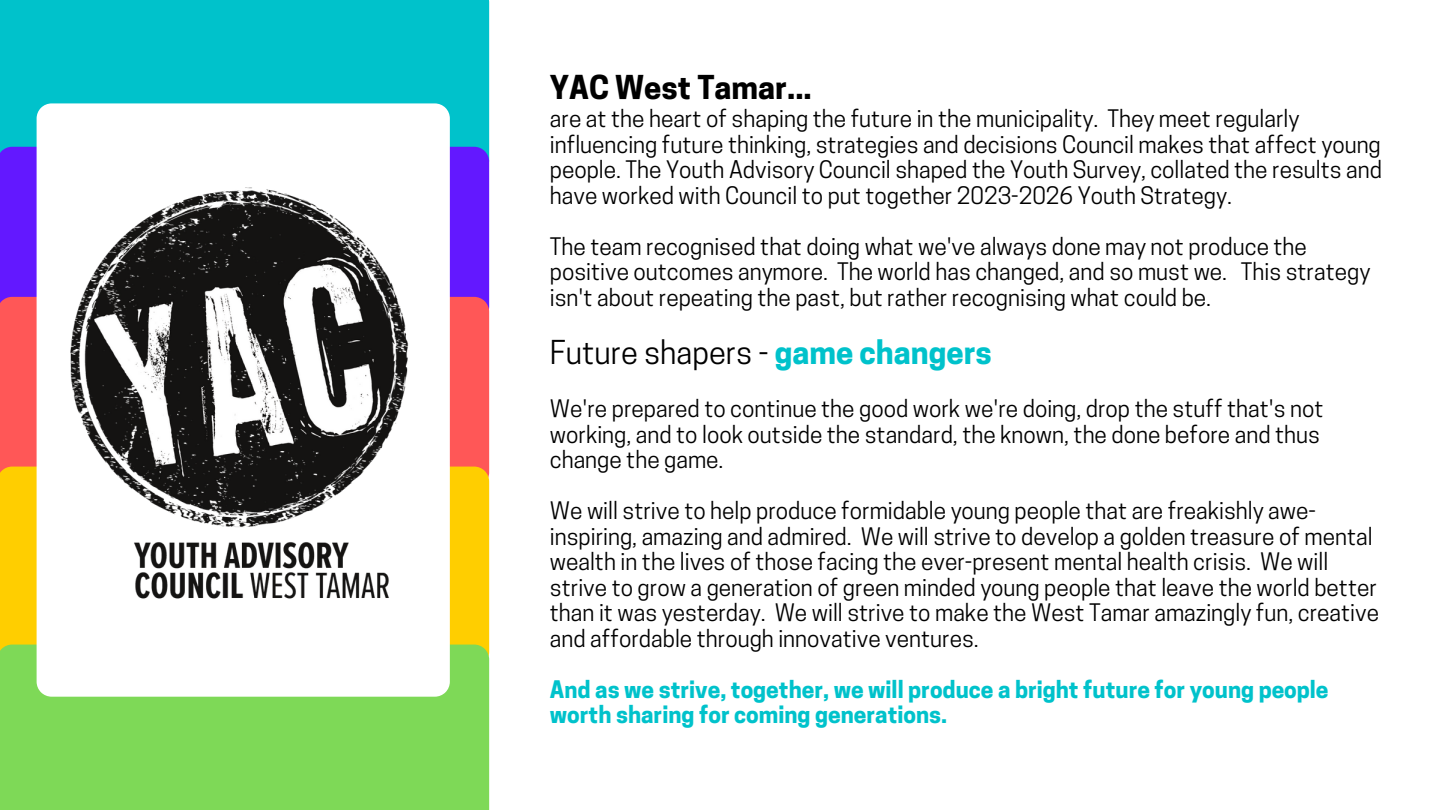
<style>
.page{position:relative;width:1440px;height:810px;background:#fff}
.page>*{position:absolute;margin:0;border:0;box-sizing:border-box;transform-origin:0 0}
.t1{font:30.9px "Cooper Hewitt";color:#000}
.t2{font:700 30.9px "Cooper Hewitt";color:#000}
.t3{font:22.7px/25.5px "Cooper Hewitt";color:#000}
.t4{font:700 22.7px/25.5px "Cooper Hewitt";color:#00c2cb}
.s1{font-weight:700;color:#00c2cb}
</style>
<div class="page">
<div style="left:0;top:0;width:489px;height:147px;background:#00c2cb"></div>
<div style="left:0;top:147px;width:489px;height:150px;background:#6318ff"></div>
<div style="left:0;top:297px;width:489px;height:170px;background:#ff5757"></div>
<div style="left:0;top:467px;width:489px;height:178px;background:#ffce00"></div>
<div style="left:0;top:645px;width:489px;height:165px;background:#7ed957"></div>
<svg style="left:37px;top:103px;width:413px;height:594px"></svg>
<img style="left:58px;top:167px;width:364px;height:444px">
<h1 class="t2" style="left:550px;top:76px;width:263px">YAC West Tamar...</h1>
<p class="t3" style="left:550px;top:109px;width:834px">are at the heart of shaping the future in the municipality. They meet regularly influencing future thinking, strategies and decisions Council makes that affect young people. The Youth Advisory Council shaped the Youth Survey, collated the results and have worked with Council to put together 2023-2026 Youth Strategy.</p>
<p class="t3" style="left:550px;top:236px;width:822px">The team recognised that doing what we've always done may not produce the positive outcomes anymore. The world has changed, and so must we. This strategy isn't about repeating the past, but rather recognising what could be.</p>
<h1 class="t1" style="left:550px;top:341px;width:444px">Future shapers - <span class="s1">game changers</span></h1>
<p class="t3" style="left:550px;top:399px;width:775px">We're prepared to continue the good work we're doing, drop the stuff that's not working, and to look outside the standard, the known, the done before and thus change the game.</p>
<p class="t3" style="left:550px;top:501px;width:831px">We will strive to help produce formidable young people that are freakishly awe&shy;inspiring, amazing and admired. We will strive to develop a golden treasure of mental wealth in the lives of those facing the ever-present mental health crisis. We will strive to grow a generation of green minded young people that leave the world better than it was yesterday. We will strive to make the West Tamar amazingly fun, creative and affordable through innovative ventures.</p>
<p class="t4" style="left:550px;top:680px;width:780px">And as we strive, together, we will produce a bright future for young people worth sharing for coming generations.</p>
</div>
